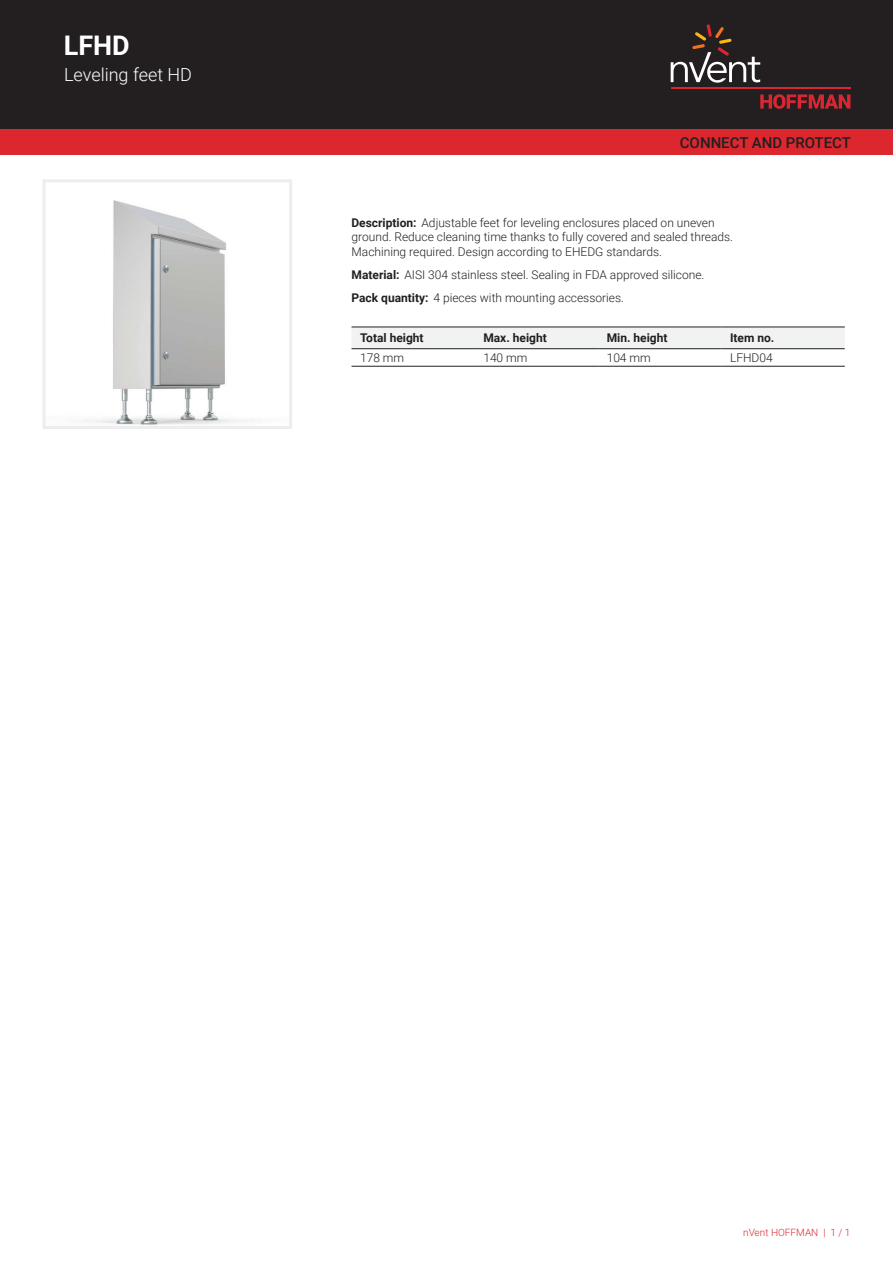
<style>
.page{position:relative;width:893px;height:1263px;background:#fff}
.page>*{position:absolute;margin:0;border:0;box-sizing:border-box;transform-origin:0 0}
.t1{font:700 27px "Roboto";color:#fff}
.t2{font:300 18px "Roboto";color:#fff}
.t3{font:500 15px "Roboto";color:#231f20}
.t4{font:300 12px/14.4px "Roboto";color:#231f20}
.t5{font:700 12px "Roboto";color:#231f20}
.t6{font:300 10.05px "Roboto";color:#dc272f}
.s1{font-weight:700}
</style>
<div class="page">
<div style="left:0;top:0;width:893px;height:129px;background:#231f20"></div>
<svg style="left:760px;top:94px;width:90px;height:15px"></svg>
<hr style="left:671px;top:88px;width:179px;height:1px;background:#da2632">
<svg style="left:671px;top:24px;width:89px;height:59px"></svg>
<div style="left:0;top:129px;width:893px;height:26px;background:#dc272f"></div>
<div style="left:352px;top:328px;width:493px;height:20px;background:#f1f2f2"></div>
<hr style="left:351px;top:327px;width:124px;height:1px;background:#231f20">
<hr style="left:475px;top:327px;width:123px;height:1px;background:#231f20">
<hr style="left:598px;top:327px;width:123px;height:1px;background:#231f20">
<hr style="left:721px;top:327px;width:124px;height:1px;background:#231f20">
<hr style="left:351px;top:366px;width:124px;height:1px;background:#231f20">
<hr style="left:475px;top:366px;width:123px;height:1px;background:#231f20">
<hr style="left:598px;top:366px;width:123px;height:1px;background:#231f20">
<hr style="left:721px;top:366px;width:124px;height:1px;background:#231f20">
<hr style="left:351px;top:348px;width:124px;height:1px;background:#231f20">
<hr style="left:475px;top:348px;width:123px;height:1px;background:#231f20">
<hr style="left:598px;top:348px;width:123px;height:1px;background:#231f20">
<hr style="left:721px;top:348px;width:124px;height:1px;background:#231f20">
<img style="left:85px;top:200px;width:168px;height:225px">
<div style="left:43px;top:179px;width:249px;height:250px;border:3px solid #ededee"></div>
<h1 class="t1" style="left:64px;top:35px;width:68px">LFHD</h1>
<h2 class="t2" style="left:64px;top:67px;width:129px">Leveling feet HD</h2>
<p class="t3" style="left:680px;top:134px;width:173px">CONNECT AND PROTECT</p>
<p class="t4" style="left:351px;top:216px;width:383px"><span class="s1">Description:</span> Adjustable feet for leveling enclosures placed on uneven ground. Reduce cleaning time thanks to fully covered and sealed threads.<br>Machining required. Design according to EHEDG standards.</p>
<p class="t4" style="left:351px;top:264px;width:354px;line-height:23px"><span class="s1">Material:</span> AISI 304 stainless steel. Sealing in FDA approved silicone.<br><span class="s1">Pack quantity:</span> 4 pieces with mounting accessories.</p>
<p class="t5" style="left:360px;top:333px;width:65px">Total height</p>
<p class="t5" style="left:483px;top:333px;width:65px">Max. height</p>
<p class="t5" style="left:607px;top:333px;width:62px">Min. height</p>
<p class="t5" style="left:730px;top:333px;width:46px">Item no.</p>
<p class="t4" style="left:360px;top:351px;width:46px">178 mm</p>
<p class="t4" style="left:483px;top:351px;width:46px">140 mm</p>
<p class="t4" style="left:607px;top:351px;width:46px">104 mm</p>
<p class="t4" style="left:730px;top:351px;width:44px">LFHD04</p>
<p class="t6" style="left:743px;top:1229px;width:109px">nVent HOFFMAN | 1 / 1</p>
</div>
